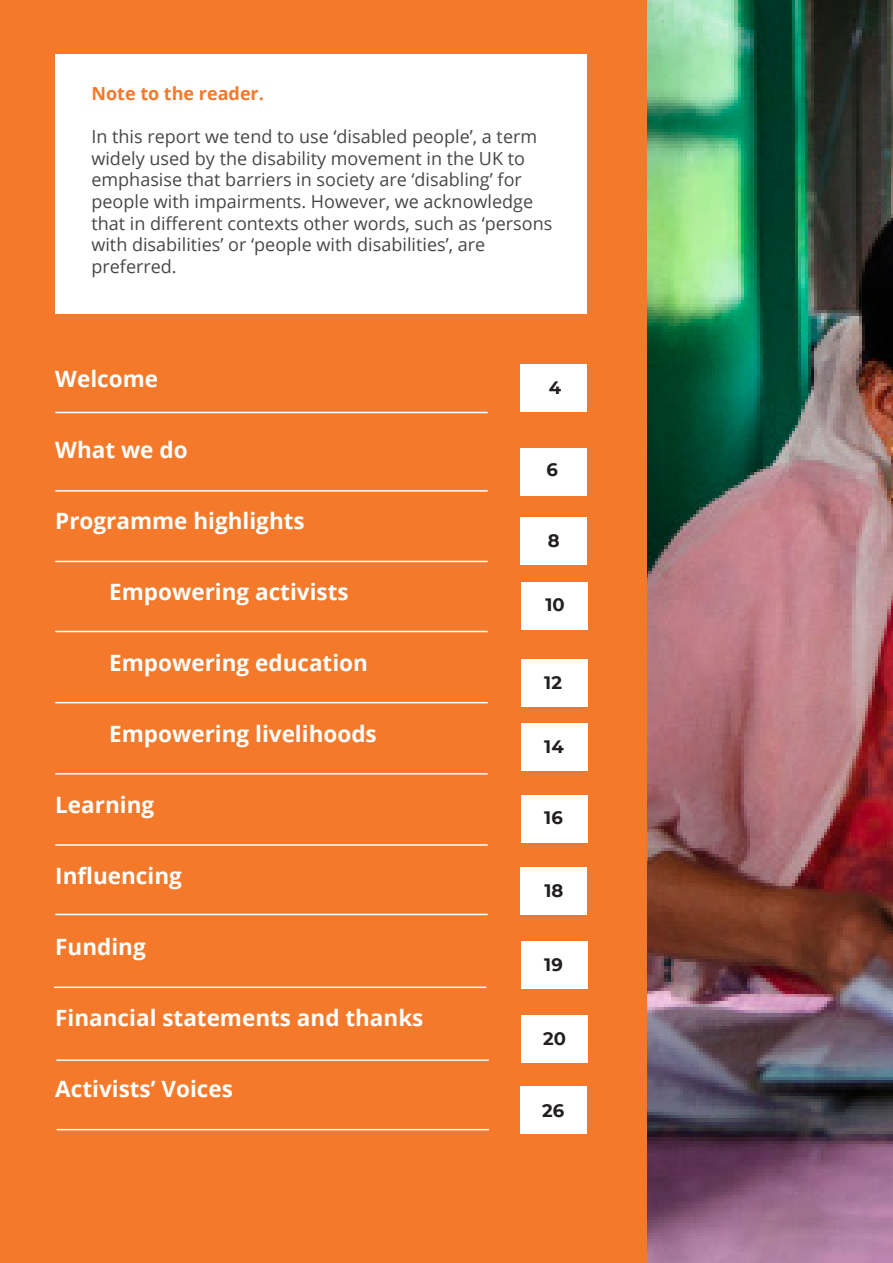
<style>
.page{position:relative;width:893px;height:1263px;background:#fff}
.page>*{position:absolute;margin:0;border:0;box-sizing:border-box;transform-origin:0 0}
.t1{font:700 22.5px "Open Sans";color:#fff}
.t2{font:18px/21.6px "Open Sans";color:#464748}
.t3{font:700 18px "Montserrat";color:#231f20}
.t4{font:700 18px "Open Sans";color:#f4792a}
</style>
<div class="page">
<img style="left:646px;top:0;width:247px;height:1263px">
<div style="left:0;top:0;width:646px;height:1263px;background:#f4792a"></div>
<div style="left:55px;top:54px;width:532px;height:259px;background:#fff"></div>
<hr style="left:55px;top:412px;width:433px;height:1px;background:#fff">
<hr style="left:55px;top:490px;width:433px;height:2px;background:#fff">
<hr style="left:55px;top:561px;width:433px;height:1px;background:#fff">
<hr style="left:55px;top:631px;width:433px;height:1px;background:#fff">
<hr style="left:55px;top:702px;width:433px;height:1px;background:#fff">
<hr style="left:55px;top:773px;width:433px;height:1px;background:#fff">
<hr style="left:55px;top:844px;width:433px;height:2px;background:#fff">
<hr style="left:55px;top:914px;width:433px;height:1px;background:#fff">
<hr style="left:54px;top:986px;width:432px;height:2px;background:#fff">
<hr style="left:56px;top:1059px;width:433px;height:2px;background:#fff">
<hr style="left:57px;top:1129px;width:432px;height:1px;background:#fff">
<div style="left:520px;top:365px;width:67px;height:47px;background:#fff"></div>
<div style="left:520px;top:448px;width:67px;height:47px;background:#fff"></div>
<div style="left:520px;top:517px;width:67px;height:48px;background:#fff"></div>
<div style="left:521px;top:583px;width:67px;height:47px;background:#fff"></div>
<div style="left:521px;top:659px;width:67px;height:47px;background:#fff"></div>
<div style="left:521px;top:723px;width:67px;height:47px;background:#fff"></div>
<div style="left:521px;top:795px;width:67px;height:47px;background:#fff"></div>
<div style="left:520px;top:868px;width:67px;height:47px;background:#fff"></div>
<div style="left:521px;top:941px;width:67px;height:47px;background:#fff"></div>
<div style="left:521px;top:1015px;width:67px;height:47px;background:#fff"></div>
<div style="left:520px;top:1087px;width:67px;height:47px;background:#fff"></div>
<p class="t4" style="left:91px;top:86px;width:174px">Note to the reader.</p>
<p class="t2" style="left:91px;top:128px;width:462px">In this report we tend to use ‘disabled people’, a term widely used by the disability movement in the UK to emphasise that barriers in society are ‘disabling’ for people with impairments. However, we acknowledge that in different contexts other words, such as ‘persons with disabilities’ or ‘people with disabilities’, are preferred.</p>
<p class="t1" style="left:55px;top:370px;width:104px">Welcome</p>
<p class="t1" style="left:55px;top:441px;width:134px">What we do</p>
<p class="t1" style="left:55px;top:512px;width:251px">Programme highlights</p>
<p class="t1" style="left:109px;top:583px;width:241px">Empowering activists</p>
<p class="t1" style="left:109px;top:654px;width:260px">Empowering education</p>
<p class="t1" style="left:109px;top:725px;width:269px">Empowering livelihoods</p>
<p class="t1" style="left:55px;top:796px;width:100px">Learning</p>
<p class="t1" style="left:55px;top:860px;width:128px">Influencing</p>
<p class="t1" style="left:55px;top:938px;width:92px">Funding</p>
<p class="t1" style="left:55px;top:1009px;width:370px">Financial statements and thanks</p>
<p class="t1" style="left:55px;top:1080px;width:179px">Activists’ Voices</p>
<p class="t3" style="left:549px;top:380px;width:14px">4</p>
<p class="t3" style="left:547px;top:462px;width:13px">6</p>
<p class="t3" style="left:548px;top:532px;width:13px">8</p>
<p class="t3" style="left:545px;top:597px;width:21px">10</p>
<p class="t3" style="left:544px;top:675px;width:19px">12</p>
<p class="t3" style="left:544px;top:738px;width:21px">14</p>
<p class="t3" style="left:544px;top:810px;width:20px">16</p>
<p class="t3" style="left:544px;top:883px;width:20px">18</p>
<p class="t3" style="left:544px;top:956px;width:20px">19</p>
<p class="t3" style="left:543px;top:1031px;width:24px">20</p>
<p class="t3" style="left:542px;top:1103px;width:24px">26</p>
</div>
